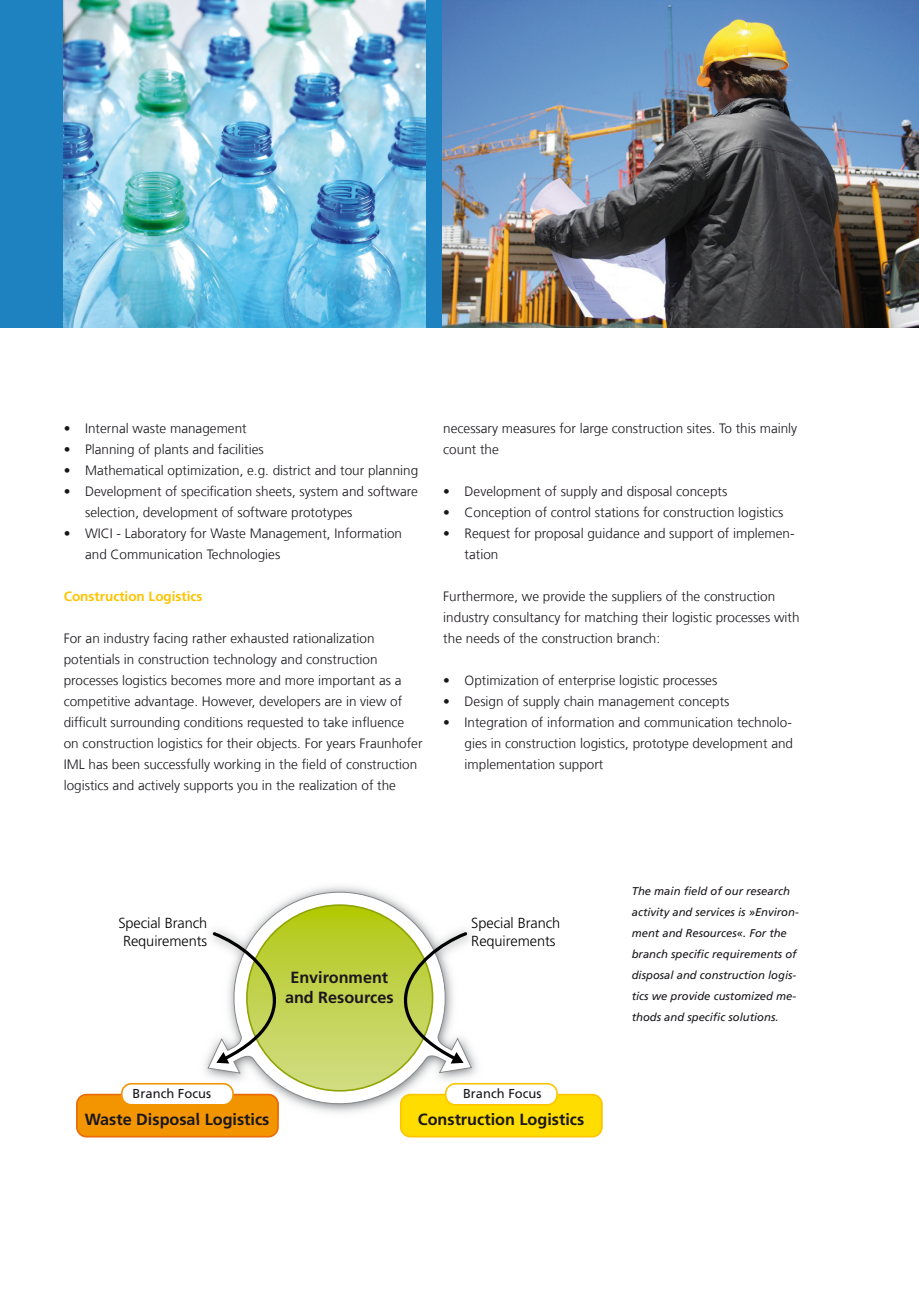
<style>
.page{position:relative;width:919px;height:1289px;background:#fff}
.page>*{position:absolute;margin:0;border:0;box-sizing:border-box;transform-origin:0 0}
.t1{font:700 16.2px/19.5px "Frutiger";color:#1a171c;text-align:center}
.t2{font:300 14.55px/17.5px "Frutiger";letter-spacing:-.005em;color:#010000;text-align:center}
._06a_Fließtext_Aufzä{font:300 13.5px/21px "Frutiger LT Com";color:#1a171c}
._06_Fließtext{font:300 13.5px/21px "Frutiger LT Com";color:#1a171c}
._07_Zwischenüberschr{font:700 13.5px "Frutiger LT Com";color:#fdc400}
.t3{font:12.9px "Frutiger";color:#1a171c}
._05_Marginalie_Bildu{font:italic 11.25px/21px "Frutiger LT Com";color:#1a171c}
</style>
<div class="page">
<div style="left:0;top:0;width:918px;height:328px;background:#1f82c0"></div>
<img style="left:64px;top:0;width:361px;height:328px">
<img style="left:442px;top:0;width:476px;height:327px">
<svg style="left:76px;top:1093px;width:203px;height:44px;background:#f19305"></svg>
<img style="left:195px;top:1105px;width:84px;height:14px">
<img style="left:195px;top:1112px;width:74px;height:7px">
<svg style="left:207px;top:886px;width:265px;height:230px"></svg>
<svg style="left:247px;top:905px;width:185px;height:185px;background:#c1d24b"></svg>
<svg style="left:205px;top:929px;width:109px;height:134px"></svg>
<svg style="left:366px;top:929px;width:103px;height:134px"></svg>
<div style="left:122px;top:1083px;width:111px;height:21px;background:#fff;border-radius:10px"></div>
<div style="left:121px;top:1082px;width:113px;height:23px;border:2px solid #f29500;border-radius:10px"></div>
<div style="left:401px;top:1094px;width:201px;height:42px;background:#fd0;border-radius:10px"></div>
<div style="left:400px;top:1093px;width:202px;height:44px;border:2px solid #fdc400;border-radius:10px"></div>
<div style="left:445px;top:1083px;width:112px;height:21px;background:#fff;border-radius:10px"></div>
<div style="left:445px;top:1082px;width:112px;height:23px;border:2px solid #fdc400;border-radius:10px"></div>
<p class="_06a_Fließtext_Aufzä" style="left:64px;top:418px;width:184px">• Internal waste management</p>
<p class="_06a_Fließtext_Aufzä" style="left:64px;top:439px;width:201px">• Planning of plants and facilities</p>
<p class="_06a_Fließtext_Aufzä" style="left:64px;top:460px;width:356px">• Mathematical optimization, e.g. district and tour planning</p>
<p class="_06a_Fließtext_Aufzä" style="left:85px;top:481px;width:334px;text-indent:-21px">• Development of specification sheets, system and software selection, development of software prototypes</p>
<p class="_06a_Fließtext_Aufzä" style="left:85px;top:523px;width:318px;text-indent:-21px">• WICI - Laboratory for Waste Management, Information and Communication Technologies</p>
<p class="_07_Zwischenüberschr" style="left:64px;top:588px;width:140px">Construction Logistics</p>
<p class="_06_Fließtext" style="left:64px;top:628px;width:360px">For an industry facing rather exhausted rationalization potentials in construction technology and construction processes logistics becomes more and more important as a competitive advantage. However, developers are in view of difficult surrounding conditions requested to take influence on construction logistics for their objects. For years Fraunhofer IML has been successfully working in the field of construction logistics and actively supports you in the realization of the</p>
<p class="_06_Fließtext" style="left:443px;top:418px;width:355px">necessary measures for large construction sites. To this mainly count the</p>
<p class="_06a_Fließtext_Aufzä" style="left:443px;top:481px;width:285px">• Development of supply and disposal concepts</p>
<p class="_06a_Fließtext_Aufzä" style="left:443px;top:502px;width:341px">• Conception of control stations for construction logistics</p>
<p class="_06a_Fließtext_Aufzä" style="left:464px;top:523px;width:331px;text-indent:-21px">• Request for proposal guidance and support of implemen&shy;tation</p>
<p class="_06_Fließtext" style="left:443px;top:586px;width:358px">Furthermore, we provide the suppliers of the construction industry consultancy for matching their logistic processes with the needs of the construction branch:</p>
<p class="_06a_Fließtext_Aufzä" style="left:443px;top:670px;width:275px">• Optimization of enterprise logistic processes</p>
<p class="_06a_Fließtext_Aufzä" style="left:443px;top:691px;width:288px">• Design of supply chain management concepts</p>
<p class="_06a_Fließtext_Aufzä" style="left:464px;top:712px;width:330px;text-align:justify;text-indent:-21px">• Integration of information and communication technolo&shy;gies in construction logistics, prototype development and implementation support</p>
<p class="t2" style="left:118px;top:914px;width:90px">Special Branch<br>Requirements</p>
<p class="t2" style="left:471px;top:914px;width:90px;text-align:left">Special Branch<br>Requirements</p>
<p class="t1" style="left:285px;top:967px;width:110px">Environment and Resources</p>
<p class="t3" style="left:133px;top:1086px;width:80px">Branch Focus</p>
<p class="t1" style="left:85px;top:1109px;width:186px">Waste Disposal Logistics</p>
<p class="t3" style="left:463px;top:1086px;width:80px">Branch Focus</p>
<p class="t1" style="left:418px;top:1109px;width:168px">Construction Logistics</p>
<p class="_05_Marginalie_Bildu" style="left:631px;top:880px;width:168px">The main field of our research activity and services is »Environ&shy;ment and Resources«. For the branch specific requirements of disposal and construction logis&shy;tics we provide customized me&shy;thods and specific solutions.</p>
</div>
